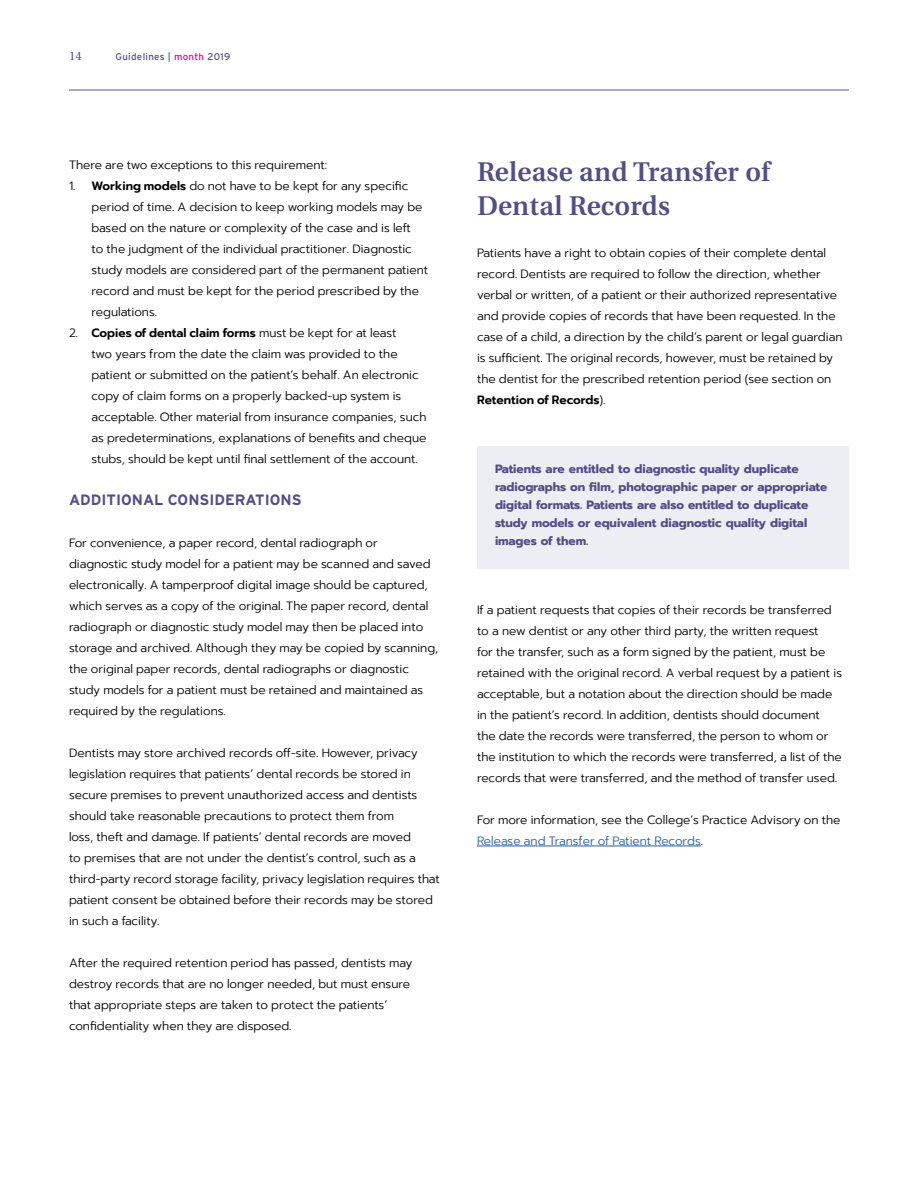
<style>
.page{position:relative;width:918px;height:1188px;background:#fff}
.page>*{position:absolute;margin:0;border:0;box-sizing:border-box;transform-origin:0 0}
.t1{font:600 27px/34.5px "Utopia";letter-spacing:.01em;color:#524e86}
.t2{font:700 15px "Interstate";color:#524e86}
.t3{font:300 12px/21px "Prompt";color:#000}
.t4{font:700 12px/18px "Prompt";letter-spacing:-.005em;color:#524e86}
.t5{font:12px "Utopia";color:#524e86}
.t6{font:9.75px "Interstate";letter-spacing:.03em;color:#524e86}
.s1{color:#ec008c}
.s2{font-weight:600}
.s3{color:#215e9e}
</style>
<div class="page">
<hr style="left:69px;top:90px;width:780px;height:1px;background:#524e86">
<hr style="left:477px;top:846px;width:224px;height:1px;background:#215e9e">
<div style="left:477px;top:446px;width:372px;height:123px;background:#ededf4"></div>
<p class="t5" style="left:69px;top:49px;width:14px">14</p>
<p class="t6" style="left:116px;top:51px;width:116px">Guidelines | <span class="s1">month</span> 2019</p>
<p class="t3" style="left:69px;top:155px;width:260px">There are two exceptions to this requirement:</p>
<p class="t3" style="left:92px;top:176px;width:338px;text-indent:-22px">1. <span class="s2">Working models</span> do not have to be kept for any specific period of time. A decision to keep working models may be based on the nature or complexity of the case and is left<br>to the judgment of the individual practitioner. Diagnostic study models are considered part of the permanent patient record and must be kept for the period prescribed by the regulations.</p>
<p class="t3" style="left:92px;top:323px;width:336px;text-indent:-22px">2. <span class="s2">Copies of dental claim forms</span> must be kept for at least<br>two years from the date the claim was provided to the patient or submitted on the patient’s behalf. An electronic copy of claim forms on a properly backed-up system is acceptable. Other material from insurance companies, such as predeterminations, explanations of benefits and cheque stubs, should be kept until final settlement of the account.</p>
<p class="t2" style="left:69px;top:492px;width:234px">ADDITIONAL CONSIDERATIONS</p>
<p class="t3" style="left:69px;top:533px;width:371px">For convenience, a paper record, dental radiograph or diagnostic study model for a patient may be scanned and saved electronically. A tamperproof digital image should be captured, which serves as a copy of the original. The paper record, dental radiograph or diagnostic study model may then be placed into storage and archived. Although they may be copied by scanning, the original paper records, dental radiographs or diagnostic study models for a patient must be retained and maintained as required by the regulations.</p>
<p class="t3" style="left:69px;top:743px;width:372px">Dentists may store archived records off-site. However, privacy legislation requires that patients’ dental records be stored in secure premises to prevent unauthorized access and dentists should take reasonable precautions to protect them from<br>loss, theft and damage. If patients’ dental records are moved<br>to premises that are not under the dentist’s control, such as a third-party record storage facility, privacy legislation requires that patient consent be obtained before their records may be stored in such a facility.</p>
<p class="t3" style="left:69px;top:953px;width:345px">After the required retention period has passed, dentists may destroy records that are no longer needed, but must ensure that appropriate steps are taken to protect the patients’ confidentiality when they are disposed.</p>
<h1 class="t1" style="left:477px;top:154px;width:295px">Release and Transfer of<br>Dental Records</h1>
<p class="t3" style="left:477px;top:242px;width:367px">Patients have a right to obtain copies of their complete dental record. Dentists are required to follow the direction, whether verbal or written, of a patient or their authorized representative and provide copies of records that have been requested. In the case of a child, a direction by the child’s parent or legal guardian is sufficient. The original records, however, must be retained by the dentist for the prescribed retention period (see section on <span class="s2">Retention of Records</span>).</p>
<p class="t4" style="left:495px;top:460px;width:334px">Patients are entitled to diagnostic quality duplicate radiographs on film, photographic paper or appropriate digital formats. Patients are also entitled to duplicate study models or equivalent diagnostic quality digital images of them.</p>
<p class="t3" style="left:477px;top:599px;width:367px">If a patient requests that copies of their records be transferred to a new dentist or any other third party, the written request<br>for the transfer, such as a form signed by the patient, must be retained with the original record. A verbal request by a patient is acceptable, but a notation about the direction should be made in the patient’s record. In addition, dentists should document<br>the date the records were transferred, the person to whom or the institution to which the records were transferred, a list of the records that were transferred, and the method of transfer used.</p>
<p class="t3" style="left:477px;top:809px;width:365px">For more information, see the College’s Practice Advisory on the<br><span class="s3">Release and Transfer of Patient Records</span>.</p>
</div>
